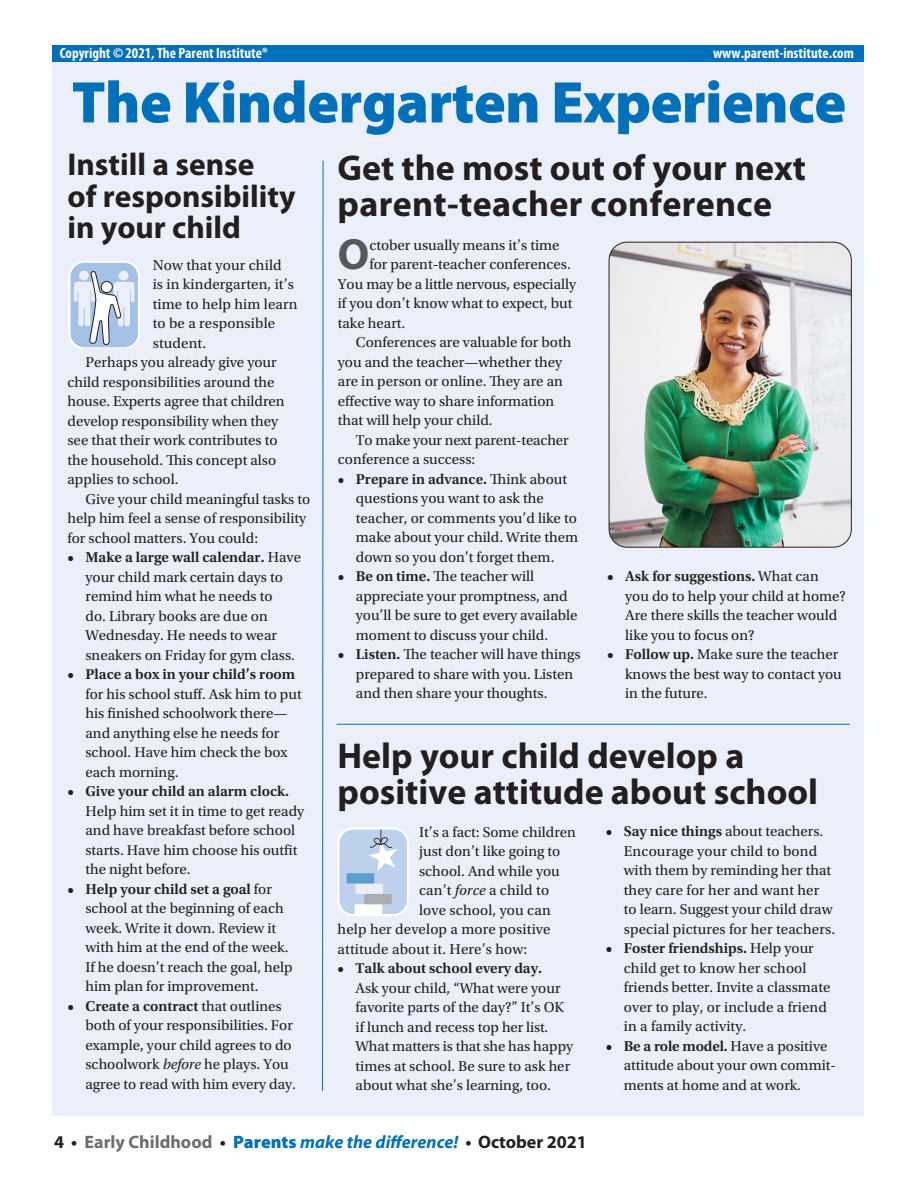
<style>
.page{position:relative;width:918px;height:1188px;background:#fff}
.page>*{position:absolute;margin:0;border:0;box-sizing:border-box;transform-origin:0 0}
.t1{font:900 59.25px "Myriad Pro";letter-spacing:-.01em;color:#0070ba}
.t2{font:700 43.95px "Myriad Pro";color:#57585a}
.t3{font:700 36px/36px "Myriad Pro";color:#231f20}
.t4{font:700 31.5px/31.5px "Myriad Pro";color:#231f20}
.t5{font:italic 700 18px "Myriad Pro";color:#0070ba}
.t6{font:15px/19.5px "Utopia Std";color:#231f20}
.t7{font:600 15px "Utopia Std";color:#231f20}
.t8{font:700 condensed 15px "Myriad Pro";color:#fff}
.s1{font-weight:600}
.s2{font-style:italic}
.s3{font-style:normal;color:#231f20}
.s4{font-style:normal;color:#6c6d70}
.s5{font-weight:900;font-style:normal}
</style>
<div class="page">
<div style="left:52px;top:56px;width:811px;height:1060px;background:#eaeff9"></div>
<svg style="left:68px;top:261px;width:72px;height:86px"></svg>
<div style="left:52px;top:46px;width:811px;height:16px;background:#0070ba"></div>
<hr style="left:337px;top:724px;width:513px;height:1px;background:#0070ba">
<svg style="left:322px;top:160px;width:2px;height:931px;background:#74aed8"></svg>
<svg style="left:337px;top:827px;width:72px;height:89px;background:#c6d6eb"></svg>
<img style="left:609px;top:242px;width:242px;height:305px">
<div style="left:609px;top:242px;width:243px;height:306px;border:1px solid #231f20;border-radius:18px"></div>
<p class="t8" style="left:60px;top:43px;width:210px">Copyright © 2021, The Parent Institute®</p>
<p class="t8" style="left:713px;top:43px;width:142px">www.parent-institute.com</p>
<h1 class="t1" style="left:72px;top:63px;width:776px">The Kindergarten Experience</h1>
<h3 class="t4" style="left:68px;top:148px;width:230px">Instill a sense<br>of responsibility in your child</h3>
<h3 class="t3" style="left:338px;top:149px;width:470px">Get the most out of your next parent-teacher conference</h3>
<h2 class="t2" style="left:338px;top:226px;width:33px">O</h2>
<p class="t6" style="left:369px;top:235px;width:192px">ctober usually means it’s time</p>
<p class="t6" style="left:369px;top:255px;width:203px">for parent-teacher conferences.</p>
<p class="t6" style="left:338px;top:274px;width:240px">You may be a little nervous, especially</p>
<p class="t6" style="left:338px;top:294px;width:236px">if you don’t know what to expect, but</p>
<p class="t6" style="left:338px;top:313px;width:69px">take heart.</p>
<p class="t6" style="left:356px;top:333px;width:217px">Conferences are valuable for both</p>
<p class="t6" style="left:338px;top:352px;width:226px">you and the teacher—whether they</p>
<p class="t6" style="left:338px;top:372px;width:227px">are in person or online. They are an</p>
<p class="t6" style="left:338px;top:391px;width:218px">effective way to share information</p>
<p class="t6" style="left:338px;top:411px;width:156px">that will help your child.</p>
<p class="t6" style="left:356px;top:430px;width:214px">To make your next parent-teacher</p>
<p class="t6" style="left:338px;top:450px;width:139px">conference a success:</p>
<p class="t6" style="left:356px;top:469px;width:224px;text-indent:-18px"><span class="s1">• Prepare in advance.</span> Think about questions you want to ask the teacher, or comments you’d like to make about your child. Write them down so you don’t forget them.</p>
<p class="t6" style="left:356px;top:567px;width:223px;text-indent:-18px"><span class="s1">• Be on time.</span> The teacher will appreciate your promptness, and you’ll be sure to get every available moment to discuss your child.</p>
<p class="t6" style="left:356px;top:645px;width:226px;text-indent:-18px"><span class="s1">• Listen.</span> The teacher will have things prepared to share with you. Listen and then share your thoughts.</p>
<p class="t6" style="left:153px;top:256px;width:131px">Now that your child</p>
<p class="t6" style="left:153px;top:275px;width:143px">is in kindergarten, it’s</p>
<p class="t6" style="left:153px;top:295px;width:146px">time to help him learn</p>
<p class="t6" style="left:153px;top:314px;width:124px">to be a responsible</p>
<p class="t6" style="left:153px;top:334px;width:55px">student.</p>
<p class="t6" style="left:86px;top:353px;width:193px">Perhaps you already give your</p>
<p class="t6" style="left:68px;top:373px;width:209px">child responsibilities around the</p>
<p class="t6" style="left:68px;top:392px;width:219px">house. Experts agree that children</p>
<p class="t6" style="left:68px;top:412px;width:212px">develop responsibility when they</p>
<p class="t6" style="left:68px;top:431px;width:212px">see that their work contributes to</p>
<p class="t6" style="left:68px;top:451px;width:210px">the household. This concept also</p>
<p class="t6" style="left:68px;top:470px;width:113px">applies to school.</p>
<p class="t6" style="left:86px;top:490px;width:226px">Give your child meaningful tasks to</p>
<p class="t6" style="left:68px;top:509px;width:240px">help him feel a sense of responsibility</p>
<p class="t6" style="left:68px;top:529px;width:192px">for school matters. You could:</p>
<p class="t6" style="left:86px;top:548px;width:217px;text-indent:-18px"><span class="s1">• Make a large wall calendar.</span> Have your child mark certain days to remind him what he needs to<br>do. Library books are due on<br>Wednesday. He needs to wear sneakers on Friday for gym class.</p>
<p class="t7" style="left:68px;top:666px;width:229px">• Place a box in your child’s room</p>
<p class="t6" style="left:86px;top:685px;width:218px">for his school stuff. Ask him to put his finished schoolwork there— and anything else he needs for school. Have him check the box each morning.</p>
<p class="t7" style="left:68px;top:783px;width:223px">• Give your child an alarm clock.</p>
<p class="t6" style="left:86px;top:802px;width:220px">Help him set it in time to get ready and have breakfast before school starts. Have him choose his outfit the night before.</p>
<p class="t6" style="left:86px;top:880px;width:209px;text-indent:-18px"><span class="s1">• Help your child set a goal</span> for school at the beginning of each week. Write it down. Review it with him at the end of the week.<br>If he doesn’t reach the goal, help him plan for improvement.</p>
<p class="t6" style="left:86px;top:997px;width:212px;text-indent:-18px"><span class="s1">• Create a contract</span> that outlines both of your responsibilities. For example, your child agrees to do schoolwork <span class="s2">before</span> he plays. You agree to read with him every day.</p>
<p class="t6" style="left:625px;top:567px;width:222px;text-indent:-18px"><span class="s1">• Ask for suggestions.</span> What can you do to help your child at home?<br>Are there skills the teacher would like you to focus on?</p>
<p class="t6" style="left:625px;top:645px;width:218px;text-indent:-18px"><span class="s1">• Follow up.</span> Make sure the teacher knows the best way to contact you in the future.</p>
<h3 class="t3" style="left:338px;top:736px;width:482px">Help your child develop a positive attitude about school</h3>
<p class="t6" style="left:419px;top:822px;width:158px">It’s a fact: Some children</p>
<p class="t6" style="left:419px;top:842px;width:143px">just don’t like going to</p>
<p class="t6" style="left:419px;top:861px;width:142px">school. And while you</p>
<p class="t6" style="left:419px;top:881px;width:132px">can’t <span class="s2">force</span> a child to</p>
<p class="t6" style="left:419px;top:900px;width:133px">love school, you can</p>
<p class="t6" style="left:338px;top:920px;width:214px">help her develop a more positive</p>
<p class="t6" style="left:338px;top:939px;width:191px">attitude about it. Here’s how:</p>
<p class="t7" style="left:338px;top:960px;width:206px">• Talk about school every day.</p>
<p class="t6" style="left:356px;top:978px;width:219px">Ask your child, “What were your favorite parts of the day?” It’s OK if lunch and recess top her list.<br>What matters is that she has happy times at school. Be sure to ask her about what she’s learning, too.</p>
<p class="t6" style="left:624px;top:822px;width:213px;text-indent:-18px"><span class="s1">• Say nice things</span> about teachers.<br>Encourage your child to bond with them by reminding her that they care for her and want her to learn. Suggest your child draw special pictures for her teachers.</p>
<p class="t6" style="left:624px;top:939px;width:208px;text-indent:-18px"><span class="s1">• Foster friendships.</span> Help your child get to know her school friends better. Invite a classmate over to play, or include a friend in a family activity.</p>
<p class="t6" style="left:624px;top:1036px;width:214px;text-indent:-18px"><span class="s1">• Be a role model.</span> Have a positive attitude about your own commit&shy;ments at home and at work.</p>
<p class="t5" style="left:54px;top:1130px;width:534px"><span class="s3">4 •</span> <span class="s4">Early Childhood</span> <span class="s3">•</span> <span class="s5">Parents</span> make the difference! <span class="s3">• October 2021</span></p>
</div>
